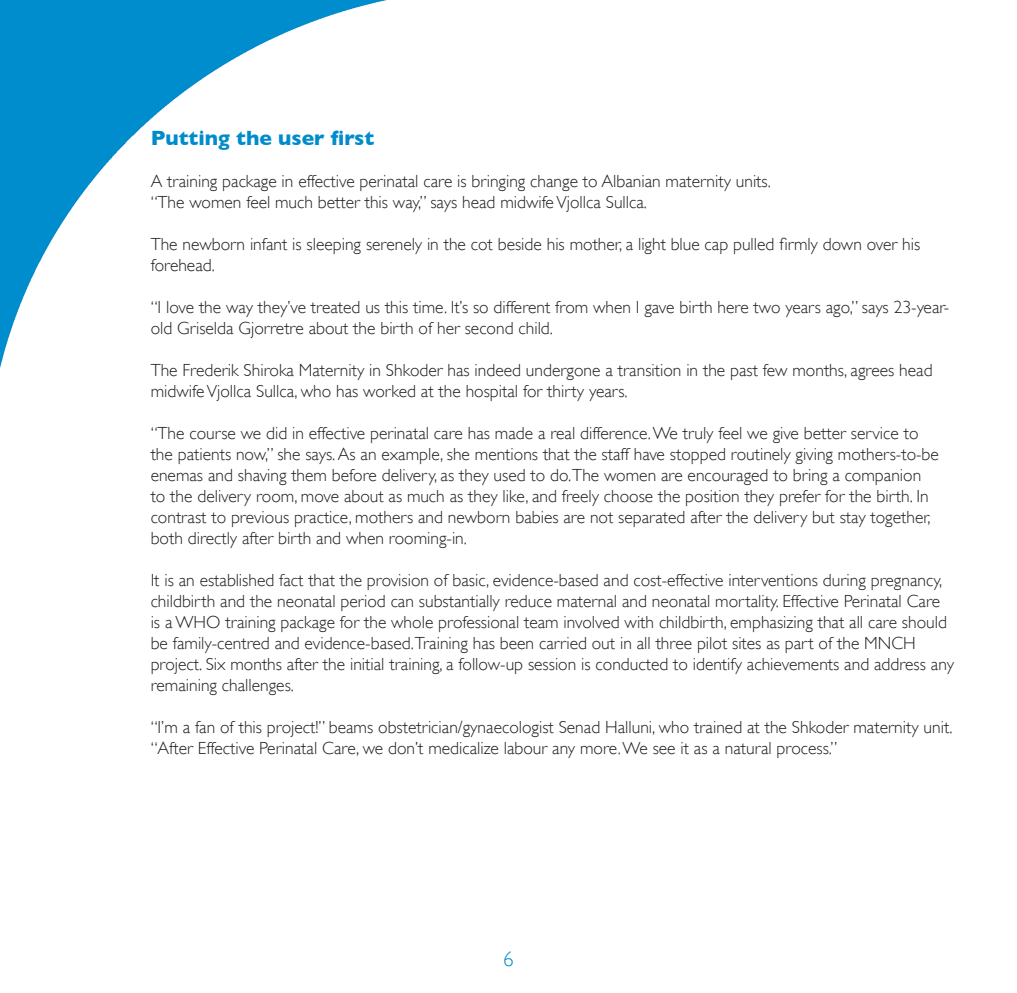
<style>
.page{position:relative;width:1017px;height:993px;background:#fff}
.page>*{position:absolute;margin:0;border:0;box-sizing:border-box;transform-origin:0 0}
.t1{font:700 21px "Gill Sans";color:#008ccc}
.t2{font:300 21px "Gill Sans";color:#008ccc}
.t3{font:300 17.5px/21px "Gill Sans";color:#231f20}
</style>
<div class="page">
<img style="left:0;top:0;width:388px;height:369px">
<p class="t1" style="left:151px;top:125px;width:225px">Putting the user first</p>
<p class="t3" style="left:151px;top:170px;width:622px">A training package in effective perinatal care is bringing change to Albanian maternity units.</p>
<p class="t3" style="left:151px;top:191px;width:498px">“The women feel much better this way,” says head midwife Vjollca Sullca.</p>
<p class="t3" style="left:151px;top:233px;width:771px">The newborn infant is sleeping serenely in the cot beside his mother, a light blue cap pulled firmly down over his forehead.</p>
<p class="t3" style="left:151px;top:296px;width:800px">“I love the way they’ve treated us this time. It’s so different from when I gave birth here two years ago,” says 23-year&shy;old Griselda Gjorretre about the birth of her second child.</p>
<p class="t3" style="left:151px;top:359px;width:783px">The Frederik Shiroka Maternity in Shkoder has indeed undergone a transition in the past few months, agrees head midwife Vjollca Sullca, who has worked at the hospital for thirty years.</p>
<p class="t3" style="left:151px;top:422px;width:790px">“The course we did in effective perinatal care has made a real difference. We truly feel we give better service to the patients now,” she says. As an example, she mentions that the staff have stopped routinely giving mothers-to-be enemas and shaving them before delivery, as they used to do.The women are encouraged to bring a companion to the delivery room, move about as much as they like, and freely choose the position they prefer for the birth. In contrast to previous practice, mothers and newborn babies are not separated after the delivery but stay together, both directly after birth and when rooming-in.</p>
<p class="t3" style="left:151px;top:569px;width:805px">It is an established fact that the provision of basic, evidence-based and cost-effective interventions during pregnancy, childbirth and the neonatal period can substantially reduce maternal and neonatal mortality. Effective Perinatal Care is a WHO training package for the whole professional team involved with childbirth, emphasizing that all care should be family-centred and evidence-based.Training has been carried out in all three pilot sites as part of the MNCH project. Six months after the initial training, a follow-up session is conducted to identify achievements and address any remaining challenges.</p>
<p class="t3" style="left:151px;top:716px;width:803px">“I’m a fan of this project!” beams obstetrician/gynaecologist Senad Halluni, who trained at the Shkoder maternity unit. “After Effective Perinatal Care, we don’t medicalize labour any more. We see it as a natural process.”</p>
<p class="t2" style="left:503px;top:947px;width:12px">6</p>
</div>
